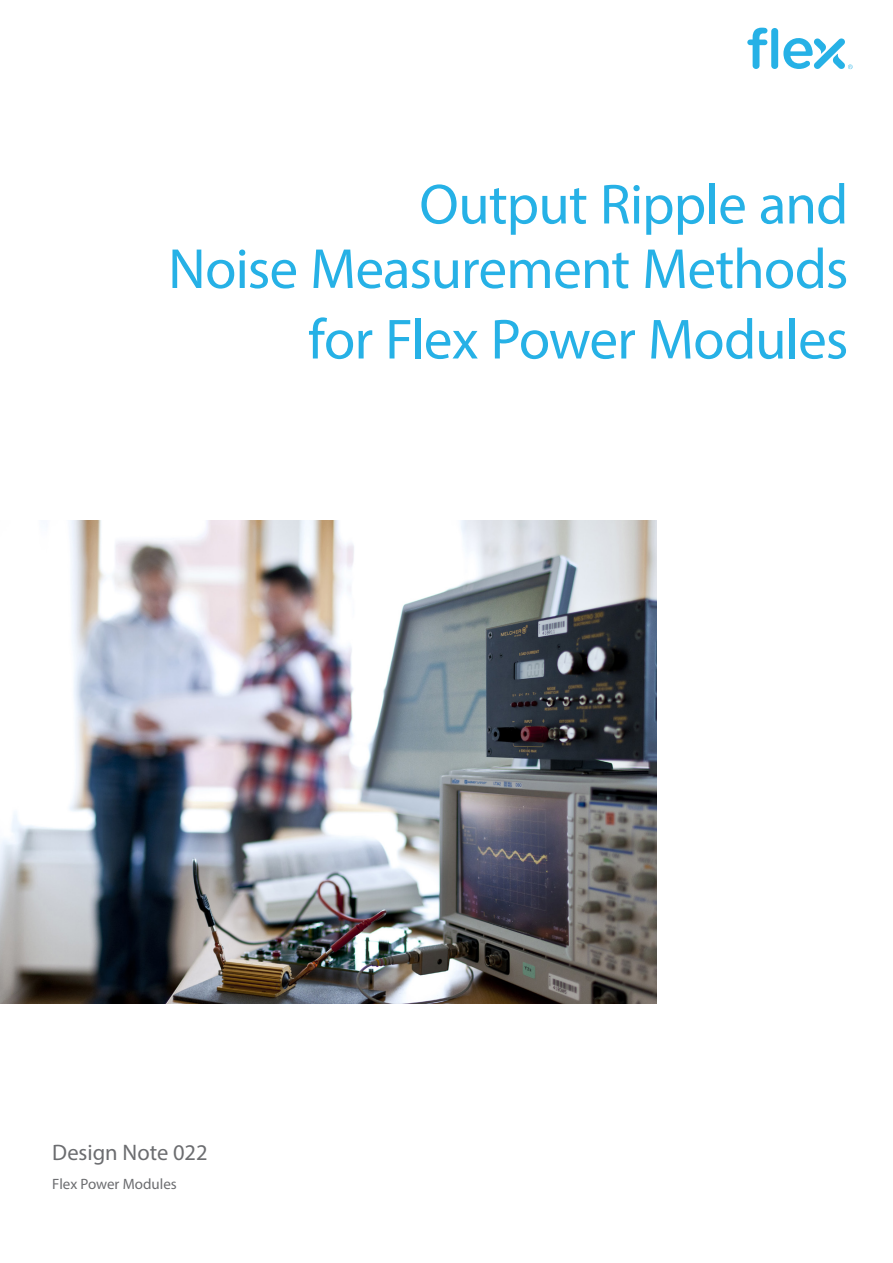
<style>
.page{position:relative;width:893px;height:1263px;background:#fff}
.page>*{position:absolute;margin:0;border:0;box-sizing:border-box;transform-origin:0 0}
.SID_01__Huvudrubrik{font:57px/64.5px "Myriad Pro";letter-spacing:-.015em;color:#26b1e6;text-align:right}
.SID_01__Design_Note{font:22.5px "Myriad Pro";color:#6c6d70}
.t1{font:15px "Myriad Pro";color:#6c6d70}
</style>
<div class="page">
<img style="left:0;top:520px;width:656px;height:483px">
<svg style="left:747px;top:28px;width:20px;height:41px"></svg>
<div style="left:771px;top:28px;width:7px;height:41px;background:#26b1e6;border-radius:3px"></div>
<svg style="left:783px;top:38px;width:70px;height:31px"></svg>
<p class="SID_01__Huvudrubrik" style="left:168px;top:171px;width:682px">Output Ripple and<br>Noise Measurement Methods</p>
<p class="SID_01__Huvudrubrik" style="left:308px;top:306px;width:542px">for Flex Power Modules</p>
<p class="SID_01__Design_Note" style="left:52px;top:1139px;width:157px">Design Note 022</p>
<p class="t1" style="left:52px;top:1175px;width:126px">Flex Power Modules</p>
</div>
